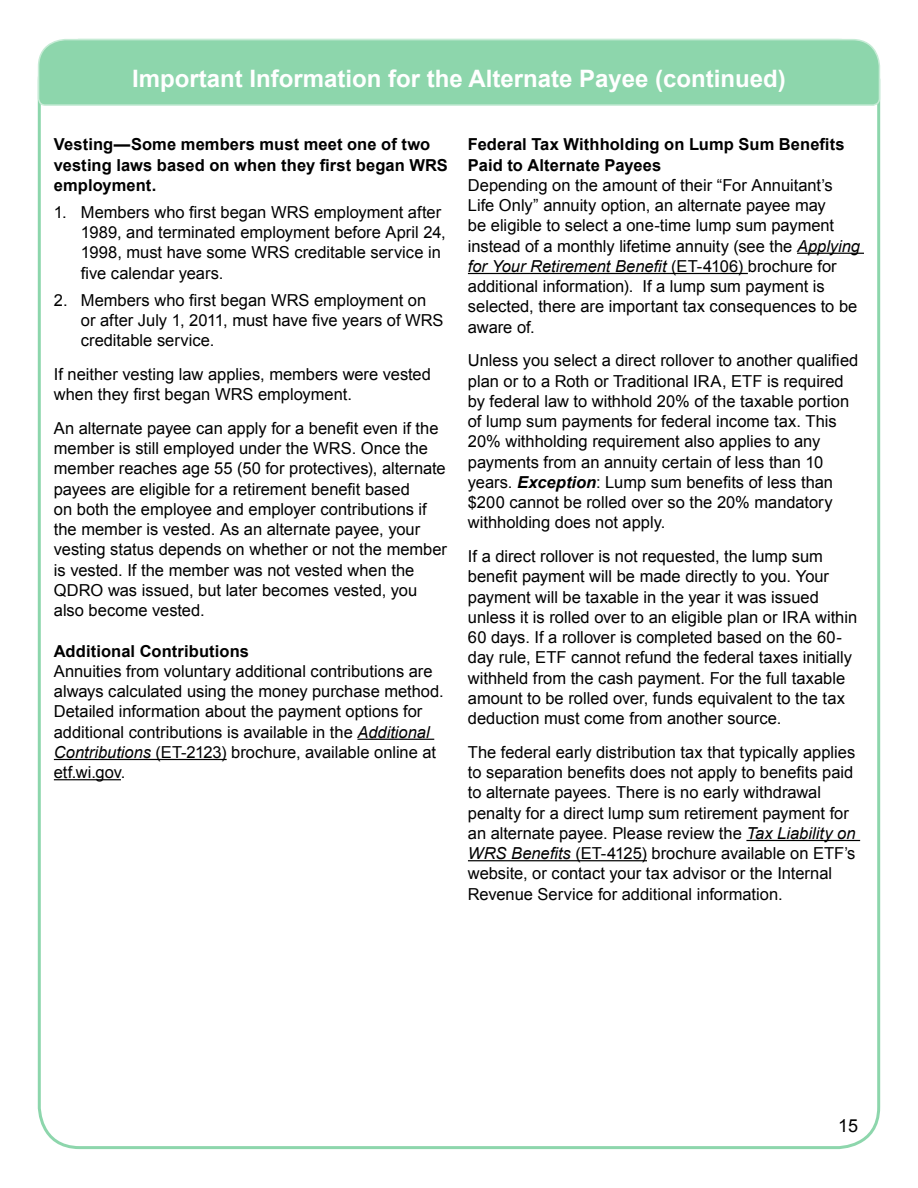
<style>
.page{position:relative;width:918px;height:1188px;background:#fff}
.page>*{position:absolute;margin:0;border:0;box-sizing:border-box;transform-origin:0 0}
.Headline{font:700 24px "Arial";color:#fff}
.t1{font:18px "Arial";color:#000}
.Text{font:16.5px/20.2px "Arial";color:#000}
.Text-2{font:700 16.5px/20.2px "Arial";letter-spacing:.005em;color:#000}
.s1{font-style:italic}
.s2{font-weight:700;font-style:italic}
</style>
<div class="page">
<svg style="left:37px;top:38px;width:844px;height:69px;background:#9bdbb6"></svg>
<hr style="left:357px;top:739px;width:77px;height:1px;background:#000">
<hr style="left:54px;top:759px;width:173px;height:1px;background:#000">
<hr style="left:54px;top:779px;width:67px;height:1px;background:#000">
<hr style="left:797px;top:253px;width:67px;height:1px;background:#000">
<hr style="left:468px;top:273px;width:280px;height:1px;background:#000">
<hr style="left:746px;top:840px;width:114px;height:1px;background:#000">
<hr style="left:468px;top:860px;width:179px;height:1px;background:#000">
<div style="left:101px;top:54px;width:716px;height:45px;background:#8dd6ac"></div>
<p class="Headline" style="left:132px;top:62px;width:655px">Important Information for the Alternate Payee (continued)</p>
<p class="Text-2" style="left:54px;top:135px;width:396px">Vesting—Some members must meet one of two vesting laws based on when they first began WRS employment.</p>
<p class="Text" style="left:81px;top:202px;width:367px;text-indent:-27px">1. Members who first began WRS employment after 1989, and terminated employment before April 24, 1998, must have some WRS creditable service in five calendar years.</p>
<p class="Text" style="left:81px;top:289px;width:364px;text-indent:-27px">2. Members who first began WRS employment on or after July 1, 2011, must have five years of WRS creditable service.</p>
<p class="Text" style="left:54px;top:364px;width:379px">If neither vesting law applies, members were vested when they first began WRS employment.</p>
<p class="Text" style="left:54px;top:418px;width:395px">An alternate payee can apply for a benefit even if the member is still employed under the WRS. Once the member reaches age 55 (50 for protectives), alternate payees are eligible for a retirement benefit based<br>on both the employee and employer contributions if the member is vested. As an alternate payee, your vesting status depends on whether or not the member is vested. If the member was not vested when the QDRO was issued, but later becomes vested, you also become vested.</p>
<p class="Text-2" style="left:54px;top:641px;width:197px">Additional Contributions</p>
<p class="Text" style="left:54px;top:661px;width:391px">Annuities from voluntary additional contributions are always calculated using the money purchase method.<br>Detailed information about the payment options for additional contributions is available in the <span class="s1">Additional Contributions</span> (ET-2123) brochure, available online at etf.wi.gov.</p>
<p class="Text-2" style="left:468px;top:135px;width:378px">Federal Tax Withholding on Lump Sum Benefits<br>Paid to Alternate Payees</p>
<p class="Text" style="left:468px;top:175px;width:394px">Depending on the amount of their “For Annuitant’s Life Only” annuity option, an alternate payee may<br>be eligible to select a one-time lump sum payment instead of a monthly lifetime annuity (see the <span class="s1">Applying for Your Retirement Benefit</span> (ET-4106) brochure for additional information). If a lump sum payment is selected, there are important tax consequences to be aware of.</p>
<p class="Text" style="left:468px;top:350px;width:392px">Unless you select a direct rollover to another qualified plan or to a Roth or Traditional IRA, ETF is required by federal law to withhold 20% of the taxable portion of lump sum payments for federal income tax. This 20% withholding requirement also applies to any payments from an annuity certain of less than 10 years. <span class="s2">Exception</span>: Lump sum benefits of less than $200 cannot be rolled over so the 20% mandatory withholding does not apply.</p>
<p class="Text" style="left:468px;top:546px;width:391px">If a direct rollover is not requested, the lump sum benefit payment will be made directly to you. Your payment will be taxable in the year it was issued unless it is rolled over to an eligible plan or IRA within 60 days. If a rollover is completed based on the 60- day rule, ETF cannot refund the federal taxes initially withheld from the cash payment. For the full taxable amount to be rolled over, funds equivalent to the tax deduction must come from another source.</p>
<p class="Text" style="left:468px;top:742px;width:389px">The federal early distribution tax that typically applies to separation benefits does not apply to benefits paid to alternate payees. There is no early withdrawal penalty for a direct lump sum retirement payment for an alternate payee. Please review the <span class="s1">Tax Liability on WRS Benefits</span> (ET-4125) brochure available on ETF’s website, or contact your tax advisor or the Internal Revenue Service for additional information.</p>
<p class="t1" style="left:838px;top:1113px;width:22px">15</p>
</div>
